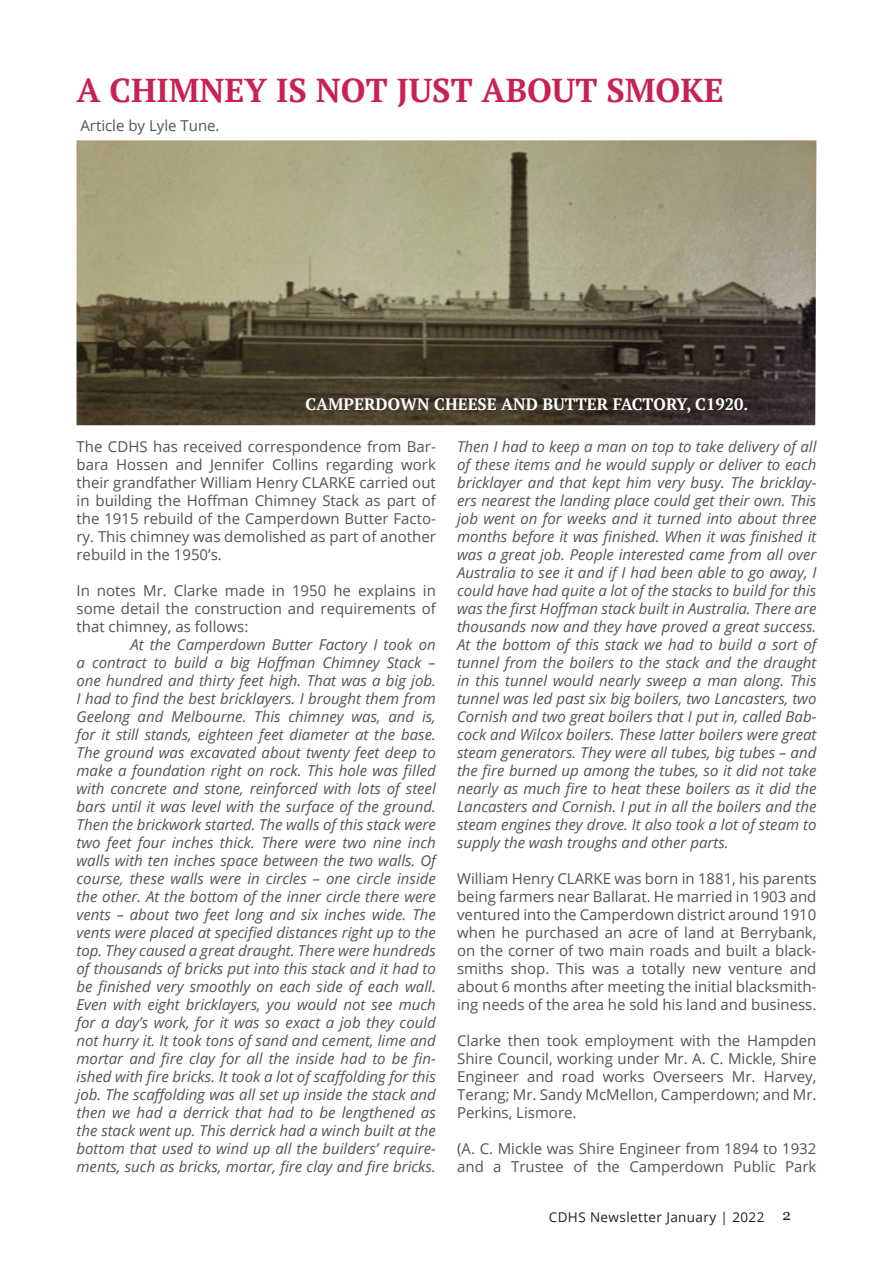
<style>
.page{position:relative;width:893px;height:1263px;background:#fff}
.page>*{position:absolute;margin:0;border:0;box-sizing:border-box;transform-origin:0 0}
.t1{font:700 33px "PT Serif";color:#c72253}
.t2{font:700 16.5px "PT Serif";color:#fff}
.body_text{font:italic 15px/18px "Open Sans";color:#535355;text-align:justify}
.body_text-2{font:15px/18px "Open Sans";color:#535355;text-align:justify}
.Sub_title_2{font:15px "Open Sans";color:#535355}
.t3{font:15px "Georgia";color:#231f20}
.t4{font:13.5px "Open Sans";letter-spacing:.03em;color:#231f20}
</style>
<div class="page">
<img style="left:77px;top:140px;width:739px;height:285px">
<p class="t1" style="left:77px;top:69px;width:649px">A CHIMNEY IS NOT JUST ABOUT SMOKE</p>
<p class="Sub_title_2" style="left:80px;top:115px;width:141px">Article by Lyle Tune.</p>
<p class="t2" style="left:305px;top:393px;width:444px">CAMPERDOWN CHEESE AND BUTTER FACTORY, C1920.</p>
<p class="body_text-2" style="left:77px;top:437px;width:361px">The CDHS has received correspondence from Bar&shy;bara Hossen and Jennifer Collins regarding work their grandfather William Henry CLARKE carried out in building the Hoffman Chimney Stack as part of the 1915 rebuild of the Camperdown Butter Facto&shy;ry. This chimney was demolished as part of another rebuild in the 1950’s.</p>
<p class="body_text-2" style="left:77px;top:581px;width:361px">In notes Mr. Clarke made in 1950 he explains in some detail the construction and requirements of that chimney, as follows:</p>
<p class="body_text" style="left:77px;top:635px;width:361px;text-indent:54px">At the Camperdown Butter Factory I took on a contract to build a big Hoffman Chimney Stack – one hundred and thirty feet high. That was a big job.<br>I had to find the best bricklayers. I brought them from Geelong and Melbourne. This chimney was, and is, for it still stands, eighteen feet diameter at the base.<br>The ground was excavated about twenty feet deep to make a foundation right on rock. This hole was filled with concrete and stone, reinforced with lots of steel bars until it was level with the surface of the ground.<br>Then the brickwork started. The walls of this stack were two feet four inches thick. There were two nine inch walls with ten inches space between the two walls. Of course, these walls were in circles – one circle inside the other. At the bottom of the inner circle there were vents – about two feet long and six inches wide. The vents were placed at specified distances right up to the top. They caused a great draught. There were hundreds of thousands of bricks put into this stack and it had to be finished very smoothly on each side of each wall.<br>Even with eight bricklayers, you would not see much for a day’s work, for it was so exact a job they could not hurry it. It took tons of sand and cement, lime and mortar and fire clay for all the inside had to be fin&shy;ished with fire bricks. It took a lot of scaffolding for this job. The scaffolding was all set up inside the stack and then we had a derrick that had to be lengthened as the stack went up. This derrick had a winch built at the bottom that used to wind up all the builders’ require&shy;ments, such as bricks, mortar, fire clay and fire bricks.</p>
<p class="body_text" style="left:457px;top:437px;width:361px">Then I had to keep a man on top to take delivery of all of these items and he would supply or deliver to each bricklayer and that kept him very busy. The bricklay&shy;ers nearest the landing place could get their own. This job went on for weeks and it turned into about three months before it was finished. When it was finished it was a great job. People interested came from all over Australia to see it and if I had been able to go away, I could have had quite a lot of the stacks to build for this was the first Hoffman stack built in Australia. There are thousands now and they have proved a great success.<br>At the bottom of this stack we had to build a sort of tunnel from the boilers to the stack and the draught in this tunnel would nearly sweep a man along. This tunnel was led past six big boilers, two Lancasters, two Cornish and two great boilers that I put in, called Bab&shy;cock and Wilcox boilers. These latter boilers were great steam generators. They were all tubes, big tubes – and the fire burned up among the tubes, so it did not take nearly as much fire to heat these boilers as it did the Lancasters and Cornish. I put in all the boilers and the steam engines they drove. It also took a lot of steam to supply the wash troughs and other parts.</p>
<p class="body_text-2" style="left:457px;top:869px;width:361px">William Henry CLARKE was born in 1881, his parents being farmers near Ballarat. He married in 1903 and ventured into the Camperdown district around 1910 when he purchased an acre of land at Berrybank, on the corner of two main roads and built a black&shy;smiths shop. This was a totally new venture and about 6 months after meeting the initial blacksmith&shy;ing needs of the area he sold his land and business.</p>
<p class="body_text-2" style="left:457px;top:1031px;width:361px">Clarke then took employment with the Hampden Shire Council, working under Mr. A. C. Mickle, Shire Engineer and road works Overseers Mr. Harvey, Terang; Mr. Sandy McMellon, Camperdown; and Mr.<br>Perkins, Lismore.</p>
<p class="body_text-2" style="left:457px;top:1139px;width:361px">(A. C. Mickle was Shire Engineer from 1894 to 1932 and a Trustee of the Camperdown Public Park</p>
<p class="t4" style="left:549px;top:1208px;width:217px">CDHS Newsletter January | 2022</p>
<p class="t3" style="left:782px;top:1204px;width:10px">2</p>
</div>
